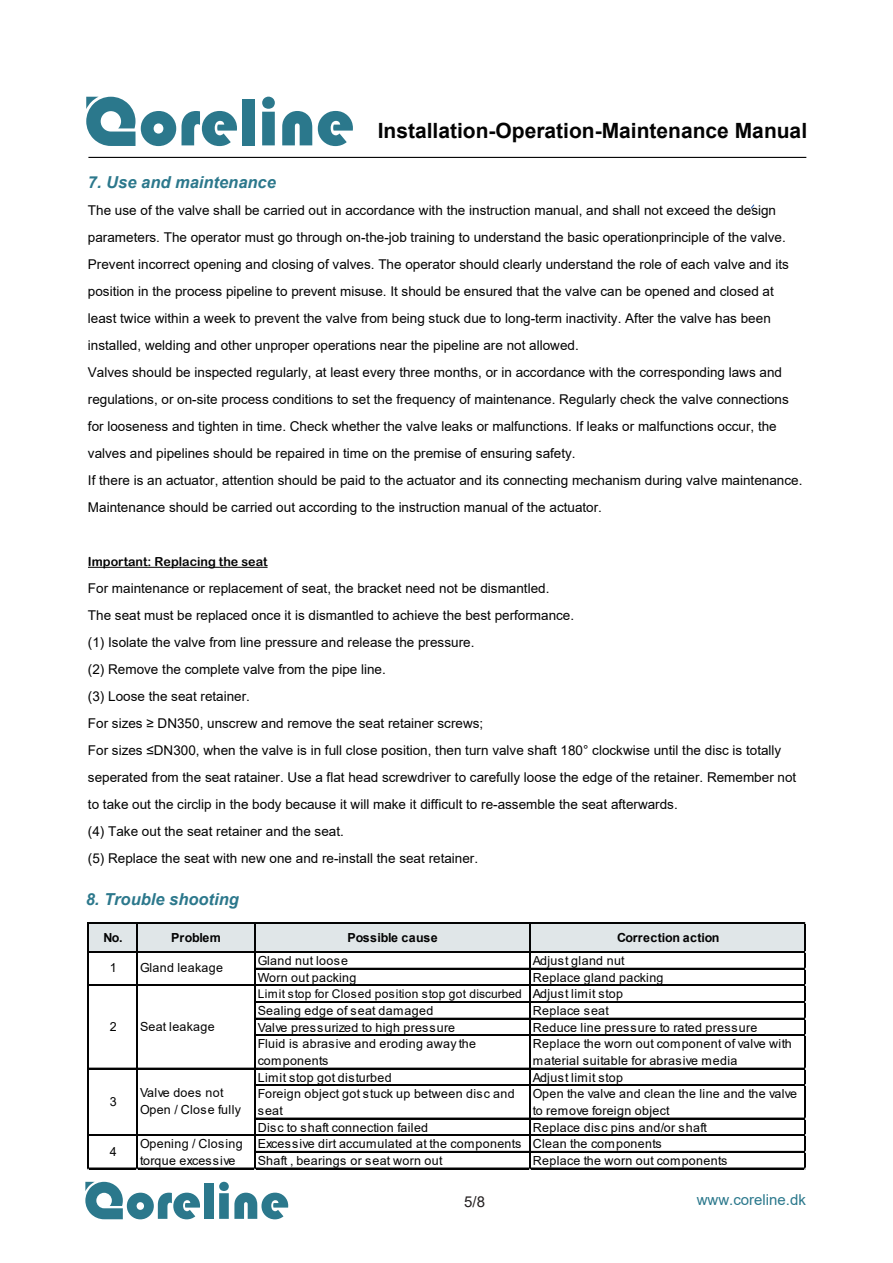
<style>
.page{position:relative;width:893px;height:1263px;background:#fff}
.page>*{position:absolute;margin:0;border:0;box-sizing:border-box;transform-origin:0 0}
.t1{font:700 21px "Arial";color:#030303}
.t2{font:italic 700 16.5px "Arial";color:#2c788c}
.t3{font:15px "Arial";color:#2b788c}
.t4{font:15px "Arial";color:#231f20}
.t5{font:13.5px/27px "Arial";color:#030303}
.t6{font:12.45px/16.6px "Arial";letter-spacing:.025em;color:#030303}
.t7{font:700 12.45px "Arial";color:#030303}
.t8{font:12.45px "Arial Rounded MT Bold";color:#030303}
.t9{font:12px "Arial";letter-spacing:.025em;color:#030303}
.s1{font-size:12.45px}
</style>
<div class="page">
<div style="left:89px;top:923px;width:716px;height:28px;background:#e0e6e8"></div>
<svg style="left:86px;top:97px;width:49px;height:49px"></svg>
<svg style="left:141px;top:111px;width:35px;height:35px"></svg>
<svg style="left:182px;top:111px;width:55px;height:35px"></svg>
<div style="left:242px;top:99px;width:13px;height:46px;background:#2b788c"></div>
<svg style="left:262px;top:97px;width:13px;height:48px"></svg>
<svg style="left:282px;top:111px;width:30px;height:34px"></svg>
<svg style="left:318px;top:111px;width:35px;height:35px"></svg>
<hr style="left:88px;top:157px;width:718px;height:1px;background:#030303">
<svg style="left:85px;top:1182px;width:115px;height:37px"></svg>
<div style="left:204px;top:1184px;width:10px;height:35px;background:#2b788c"></div>
<svg style="left:219px;top:1182px;width:69px;height:37px"></svg>
<hr style="left:89px;top:922px;width:717px;height:1px;background:#030303">
<hr style="left:89px;top:951px;width:717px;height:1px;background:#030303">
<hr style="left:256px;top:968px;width:550px;height:1px;background:#030303">
<hr style="left:89px;top:984px;width:717px;height:1px;background:#030303">
<hr style="left:89px;top:985px;width:717px;height:1px;background:#030303">
<hr style="left:256px;top:1001px;width:550px;height:1px;background:#030303">
<hr style="left:256px;top:1018px;width:550px;height:1px;background:#030303">
<hr style="left:256px;top:1034px;width:550px;height:1px;background:#030303">
<hr style="left:256px;top:1035px;width:550px;height:1px;background:#030303">
<hr style="left:89px;top:1068px;width:717px;height:1px;background:#030303">
<hr style="left:256px;top:1084px;width:550px;height:1px;background:#030303">
<hr style="left:256px;top:1085px;width:550px;height:1px;background:#030303">
<hr style="left:256px;top:1118px;width:550px;height:1px;background:#030303">
<hr style="left:89px;top:1134px;width:717px;height:1px;background:#030303">
<hr style="left:89px;top:1135px;width:717px;height:1px;background:#030303">
<hr style="left:256px;top:1151px;width:550px;height:1px;background:#030303">
<hr style="left:88px;top:922px;width:1px;height:247px;background:#030303">
<hr style="left:137px;top:923px;width:1px;height:246px;background:#030303">
<hr style="left:254px;top:923px;width:1px;height:246px;background:#030303">
<hr style="left:255px;top:923px;width:1px;height:246px;background:#030303">
<hr style="left:529px;top:923px;width:1px;height:246px;background:#030303">
<hr style="left:530px;top:923px;width:1px;height:246px;background:#030303">
<hr style="left:89px;top:1168px;width:717px;height:1px;background:#030303">
<hr style="left:804px;top:923px;width:1px;height:246px;background:#030303">
<hr style="left:805px;top:923px;width:1px;height:246px;background:#030303">
<hr style="left:88px;top:567px;width:180px;height:1px;background:#030303">
<h1 class="t1" style="left:378px;top:115px;width:431px">Installation-Operation-Maintenance Manual</h1>
<p class="t2" style="left:88px;top:171px;width:189px">7. Use and maintenance</p>
<p class="t5" style="left:88px;top:197px;width:716px">The use of the valve shall be carried out in accordance with the instruction manual, and shall not exceed the design parameters. The operator must go through on-the-job training to understand the basic operationprinciple of the valve.<br>Prevent incorrect opening and closing of valves. The operator should clearly understand the role of each valve and its position in the process pipeline to prevent misuse. It should be ensured that the valve can be opened and closed at least twice within a week to prevent the valve from being stuck due to long-term inactivity. After the valve has been installed, welding and other unproper operations near the pipeline are not allowed.<br>Valves should be inspected regularly, at least every three months, or in accordance with the corresponding laws and regulations, or on-site process conditions to set the frequency of maintenance. Regularly check the valve connections for looseness and tighten in time. Check whether the valve leaks or malfunctions. If leaks or malfunctions occur, the valves and pipelines should be repaired in time on the premise of ensuring safety.<br>If there is an actuator, attention should be paid to the actuator and its connecting mechanism during valve maintenance.<br>Maintenance should be carried out according to the instruction manual of the actuator.</p>
<p class="t8" style="left:88px;top:554px;width:181px">Important: Replacing the seat</p>
<p class="t5" style="left:88px;top:575px;width:710px">For maintenance or replacement of seat, the bracket need not be dismantled.<br>The seat must be replaced once it is dismantled to achieve the best performance.<br>(1) Isolate the valve from line pressure and release the pressure.<br>(2) Remove the complete valve from the pipe line.<br>(3) Loose the seat retainer.<br>For sizes ≥ DN350, unscrew and remove the seat retainer screws;<br>For sizes ≤DN300, when the valve is in full close position, then turn valve shaft 180° clockwise until the disc is totally seperated from the seat ratainer. Use a flat head screwdriver to carefully loose the edge of the retainer. Remember not to take out the circlip in the body because it will make it difficult to re-assemble the seat afterwards.<br>(4) Take out the seat retainer and the seat.<br>(5) Replace the seat with new one and re-install the seat retainer.</p>
<p class="t2" style="left:86px;top:888px;width:155px">8. Trouble shooting</p>
<p class="t7" style="left:104px;top:929px;width:21px">No.</p>
<p class="t7" style="left:171px;top:929px;width:51px">Problem</p>
<p class="t7" style="left:347px;top:929px;width:92px">Possible cause</p>
<p class="t7" style="left:617px;top:929px;width:104px">Correction action</p>
<p class="t6" style="left:258px;top:952px;width:92px">Gland nut loose</p>
<p class="t6" style="left:533px;top:952px;width:93px">Adjust gland nut</p>
<p class="t6" style="left:258px;top:969px;width:100px">Worn out packing</p>
<p class="t6" style="left:533px;top:969px;width:132px">Replace gland packing</p>
<p class="t9" style="left:258px;top:986px;width:367px">Limit stop for Closed position stop got discurbed <span class="s1">Adjust limit stop</span></p>
<p class="t6" style="left:258px;top:1002px;width:177px">Sealing edge of seat damaged</p>
<p class="t6" style="left:533px;top:1002px;width:78px">Replace seat</p>
<p class="t6" style="left:258px;top:1019px;width:199px">Valve pressurized to high pressure</p>
<p class="t6" style="left:533px;top:1019px;width:226px">Reduce line pressure to rated pressure</p>
<p class="t6" style="left:258px;top:1035px;width:220px">Fluid is abrasive and eroding away the components</p>
<p class="t6" style="left:533px;top:1035px;width:261px">Replace the worn out component of valve with material suitable for abrasive media</p>
<p class="t6" style="left:258px;top:1069px;width:136px">Limit stop got disturbed</p>
<p class="t6" style="left:533px;top:1069px;width:92px">Adjust limit stop</p>
<p class="t6" style="left:258px;top:1085px;width:258px">Foreign object got stuck up between disc and seat</p>
<p class="t6" style="left:533px;top:1085px;width:266px">Open the valve and clean the line and the valve to remove foreign object</p>
<p class="t6" style="left:258px;top:1119px;width:172px">Disc to shaft connection failed</p>
<p class="t6" style="left:140px;top:959px;width:84px">Gland leakage</p>
<p class="t6" style="left:110px;top:959px;width:8px">1</p>
<p class="t6" style="left:140px;top:1018px;width:76px">Seat leakage</p>
<p class="t6" style="left:110px;top:1018px;width:8px">2</p>
<p class="t6" style="left:140px;top:1084px;width:103px">Valve does not<br>Open / Close fully</p>
<p class="t6" style="left:140px;top:1135px;width:104px">Opening / Closing torque excessive</p>
<p class="t6" style="left:110px;top:1093px;width:8px">3</p>
<p class="t6" style="left:258px;top:1119px;width:451px;text-indent:275px">Replace disc pins and/or shaft<br>Excessive dirt accumulated at the components Clean the components<br>Shaft , bearings or seat worn out</p>
<p class="t6" style="left:110px;top:1143px;width:8px">4</p>
<p class="t6" style="left:533px;top:1152px;width:196px">Replace the worn out components</p>
<p class="t4" style="left:464px;top:1191px;width:22px">5/8</p>
<p class="t3" style="left:697px;top:1189px;width:111px">www.coreline.dk</p>
</div>
